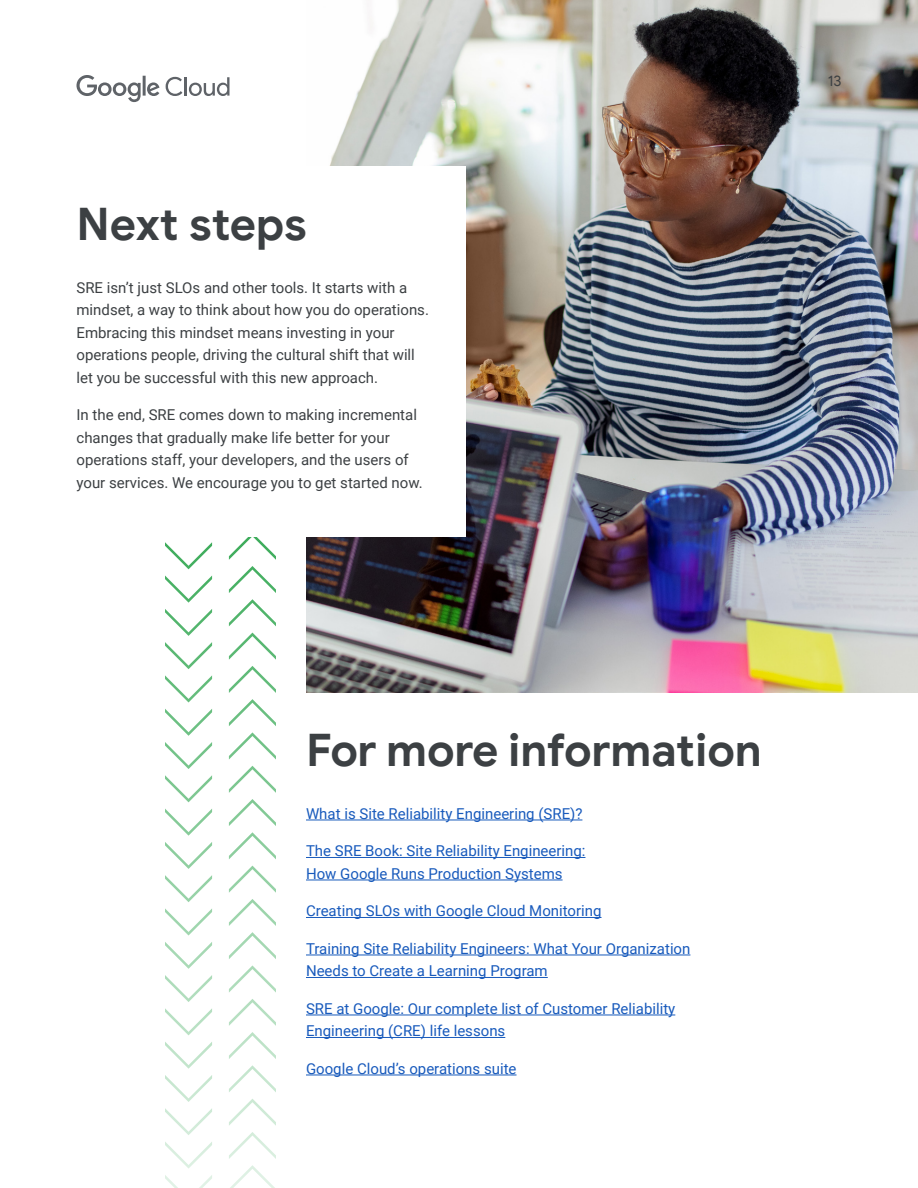
<style>
.page{position:relative;width:918px;height:1188px;background:#fff}
.page>*{position:absolute;margin:0;border:0;box-sizing:border-box;transform-origin:0 0}
.t1{font:700 45px "Google Sans";letter-spacing:-.005em;color:#3c4043}
.t2{font:15px/22.5px "Roboto";color:#3c4043}
.t3{font:15px/22.5px "Roboto";color:#185abc}
.t4{font:15px "Google Sans";color:#3c4043}
</style>
<div class="page">
<img style="left:306px;top:0;width:612px;height:693px">
<svg style="left:76px;top:75px;width:84px;height:27px"></svg>
<svg style="left:166px;top:77px;width:64px;height:19px"></svg>
<hr style="left:306px;top:820px;width:276px;height:1px;background:#185abc">
<hr style="left:306px;top:857px;width:279px;height:1px;background:#185abc">
<hr style="left:306px;top:880px;width:257px;height:1px;background:#185abc">
<hr style="left:306px;top:917px;width:296px;height:1px;background:#185abc">
<hr style="left:306px;top:955px;width:384px;height:1px;background:#185abc">
<hr style="left:306px;top:977px;width:242px;height:1px;background:#185abc">
<hr style="left:306px;top:1015px;width:369px;height:1px;background:#185abc">
<hr style="left:306px;top:1037px;width:199px;height:1px;background:#185abc">
<hr style="left:306px;top:1075px;width:211px;height:1px;background:#185abc">
<svg style="left:229px;top:537px;width:47px;height:651px"></svg>
<svg style="left:165px;top:542px;width:47px;height:646px"></svg>
<div style="left:17px;top:167px;width:448px;height:370px;background:#fff"></div>
<h1 class="t1" style="left:76px;top:197px;width:232px">Next steps</h1>
<p class="t2" style="left:76px;top:275px;width:354px">SRE isn’t just SLOs and other tools. It starts with a mindset, a way to think about how you do operations.<br>Embracing this mindset means investing in your operations people, driving the cultural shift that will let you be successful with this new approach.</p>
<p class="t2" style="left:76px;top:403px;width:348px">In the end, SRE comes down to making incremental changes that gradually make life better for your operations staff, your developers, and the users of your services. We encourage you to get started now.</p>
<p class="t4" style="left:828px;top:72px;width:15px">13</p>
<h1 class="t1" style="left:306px;top:723px;width:457px">For more information</h1>
<p class="t3" style="left:306px;top:802px;width:278px">What is Site Reliability Engineering (SRE)?</p>
<p class="t3" style="left:306px;top:839px;width:281px">The SRE Book: Site Reliability Engineering:<br>How Google Runs Production Systems</p>
<p class="t3" style="left:306px;top:899px;width:297px">Creating SLOs with Google Cloud Monitoring</p>
<p class="t3" style="left:306px;top:937px;width:386px">Training Site Reliability Engineers: What Your Organization<br>Needs to Create a Learning Program</p>
<p class="t3" style="left:306px;top:997px;width:371px">SRE at Google: Our complete list of Customer Reliability<br>Engineering (CRE) life lessons</p>
<p class="t3" style="left:306px;top:1057px;width:212px">Google Cloud’s operations suite</p>
</div>
